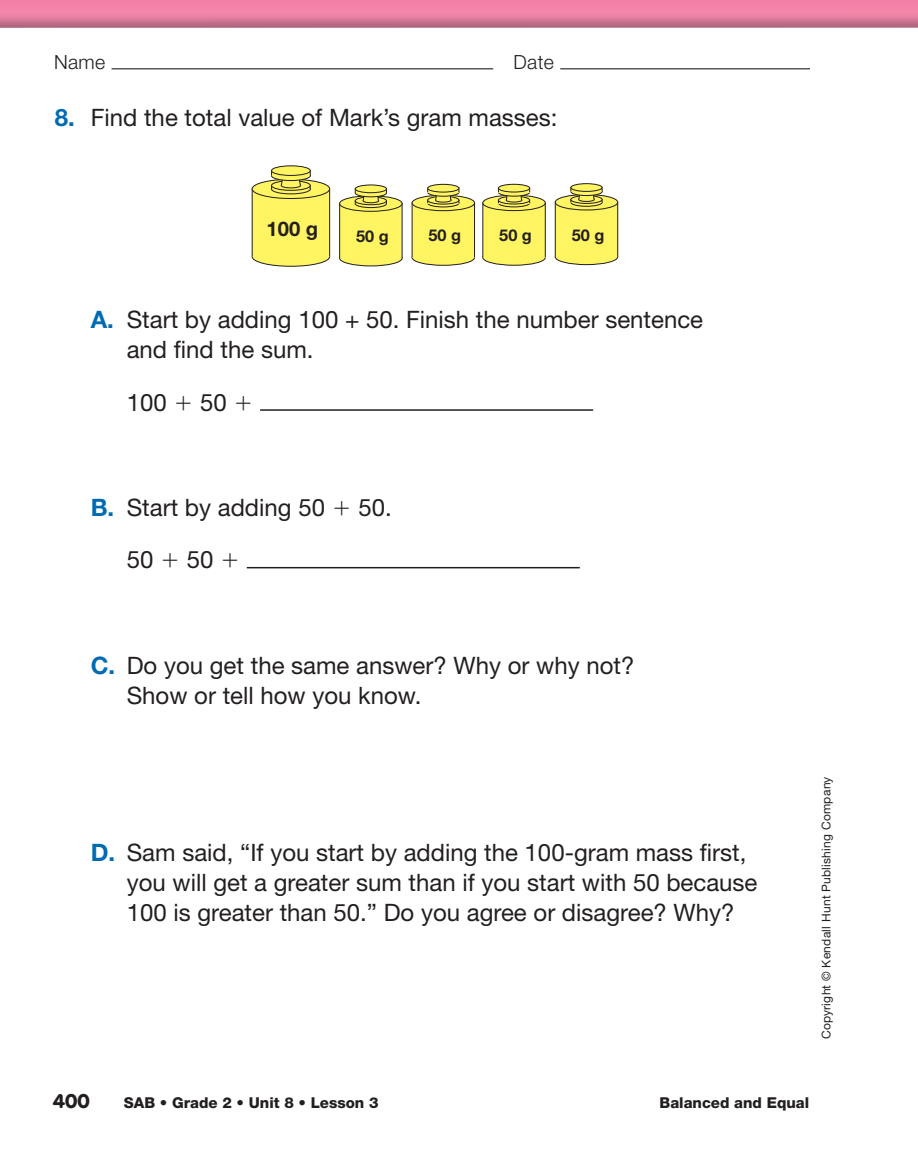
<style>
.page{position:relative;width:918px;height:1176px;background:#fff}
.page>*{position:absolute;margin:0;border:0;box-sizing:border-box;transform-origin:0 0}
.t1{font:24px/30px "Helvetica Neue";color:#231f20}
.t2{font:700 20.25px "Helvetica Neue";color:#231f20}
.t3{font:300 19.5px "Helvetica Neue";letter-spacing:.02em;color:#231f20}
.t4{font:900 19.5px "VAG Rounded Std";color:#231f20}
.t5{font:700 16.35px "Helvetica Neue";color:#231f20}
.t6{font:800 15px "Helvetica Neue";color:#231f20}
.t7{font:12px "Helvetica Neue";letter-spacing:.02em;color:#231f20}
.s1{font-weight:700;color:#006bb2}
.s2{font-family:"Mathematical Pi One"}
</style>
<div class="page">
<div style="left:0;top:0;width:918px;height:13px;background:#f282a7"></div>
<img style="left:0;top:13px;width:918px;height:15px">
<hr style="left:112px;top:68px;width:381px;height:1px;background:#231f20">
<hr style="left:560px;top:68px;width:250px;height:1px;background:#231f20">
<hr style="left:260px;top:409px;width:333px;height:1px;background:#231f20">
<hr style="left:247px;top:566px;width:333px;height:2px;background:#231f20">
<div style="left:340px;top:250px;width:62px;height:16px;background:#fff461;border-radius:50%"></div>
<div style="left:339px;top:250px;width:63px;height:16px;border:1px solid #231f20;border-radius:50%"></div>
<div style="left:340px;top:203px;width:62px;height:55px;background:#fff461"></div>
<div style="left:339px;top:203px;width:63px;height:55px;border:1px solid #231f20"></div>
<svg style="left:340px;top:196px;width:62px;height:15px"></svg>
<div style="left:339px;top:195px;width:63px;height:17px;border:1px solid #231f20;border-radius:50%"></div>
<svg style="left:355px;top:200px;width:31px;height:7px"></svg>
<div style="left:355px;top:199px;width:32px;height:9px;border:1px solid #231f20;border-radius:50%"></div>
<div style="left:355px;top:200px;width:32px;height:4px;border:1px solid #231f20"></div>
<svg style="left:355px;top:197px;width:31px;height:8px"></svg>
<div style="left:355px;top:196px;width:32px;height:9px;border:1px solid #231f20;border-radius:50%"></div>
<hr style="left:363px;top:199px;width:16px;height:4px;background:#413c28;border-radius:50%">
<div style="left:363px;top:198px;width:16px;height:5px;border:1px solid #231f20;border-radius:50%"></div>
<svg style="left:362px;top:196px;width:17px;height:5px"></svg>
<svg style="left:355px;top:189px;width:31px;height:8px"></svg>
<div style="left:355px;top:189px;width:32px;height:8px;border:1px solid #231f20;border-radius:50%"></div>
<div style="left:355px;top:188px;width:32px;height:5px;border:1px solid #231f20"></div>
<div style="left:355px;top:185px;width:31px;height:8px;background:#fff461;border-radius:50%"></div>
<div style="left:355px;top:184px;width:32px;height:9px;border:1px solid #231f20;border-radius:50%"></div>
<div style="left:252px;top:247px;width:78px;height:19px;background:#fff461;border-radius:50%"></div>
<div style="left:252px;top:246px;width:78px;height:20px;border:1px solid #231f20;border-radius:50%"></div>
<div style="left:252px;top:189px;width:78px;height:67px;background:#fff461"></div>
<div style="left:252px;top:188px;width:78px;height:69px;border:1px solid #231f20"></div>
<svg style="left:252px;top:179px;width:78px;height:19px"></svg>
<div style="left:252px;top:179px;width:78px;height:20px;border:1px solid #231f20;border-radius:50%"></div>
<svg style="left:272px;top:184px;width:38px;height:10px"></svg>
<div style="left:271px;top:184px;width:40px;height:10px;border:1px solid #231f20;border-radius:50%"></div>
<div style="left:271px;top:185px;width:39px;height:4px;border:1px solid #231f20"></div>
<svg style="left:272px;top:181px;width:38px;height:9px"></svg>
<div style="left:271px;top:180px;width:40px;height:11px;border:1px solid #231f20;border-radius:50%"></div>
<div style="left:281px;top:183px;width:20px;height:5px;border:1px solid #231f20;border-radius:50%"></div>
<svg style="left:281px;top:180px;width:20px;height:6px"></svg>
<div style="left:272px;top:171px;width:38px;height:9px;background:#fff461;border-radius:50%"></div>
<div style="left:271px;top:170px;width:40px;height:11px;border:1px solid #231f20;border-radius:50%"></div>
<div style="left:271px;top:170px;width:40px;height:6px;border:1px solid #231f20"></div>
<div style="left:272px;top:166px;width:38px;height:9px;background:#fff461;border-radius:50%"></div>
<div style="left:271px;top:165px;width:40px;height:11px;border:1px solid #231f20;border-radius:50%"></div>
<div style="left:412px;top:250px;width:63px;height:15px;background:#fff461;border-radius:50%"></div>
<div style="left:412px;top:249px;width:63px;height:16px;border:1px solid #231f20;border-radius:50%"></div>
<div style="left:412px;top:203px;width:63px;height:54px;background:#fff461"></div>
<div style="left:412px;top:202px;width:63px;height:56px;border:1px solid #231f20"></div>
<svg style="left:412px;top:195px;width:63px;height:16px"></svg>
<div style="left:412px;top:195px;width:63px;height:16px;border:1px solid #231f20;border-radius:50%"></div>
<svg style="left:428px;top:199px;width:31px;height:8px"></svg>
<div style="left:427px;top:199px;width:32px;height:8px;border:1px solid #231f20;border-radius:50%"></div>
<div style="left:428px;top:200px;width:31px;height:3px;border:1px solid #231f20"></div>
<svg style="left:428px;top:196px;width:31px;height:8px"></svg>
<div style="left:427px;top:196px;width:32px;height:8px;border:1px solid #231f20;border-radius:50%"></div>
<div style="left:435px;top:198px;width:16px;height:4px;border:1px solid #231f20;border-radius:50%"></div>
<svg style="left:435px;top:195px;width:17px;height:6px"></svg>
<svg style="left:428px;top:188px;width:31px;height:8px"></svg>
<div style="left:427px;top:188px;width:32px;height:8px;border:1px solid #231f20;border-radius:50%"></div>
<div style="left:428px;top:184px;width:31px;height:8px;background:#fff461;border-radius:50%"></div>
<div style="left:427px;top:184px;width:32px;height:8px;border:1px solid #231f20;border-radius:50%"></div>
<div style="left:483px;top:250px;width:62px;height:15px;background:#fff461;border-radius:50%"></div>
<div style="left:482px;top:249px;width:64px;height:16px;border:1px solid #231f20;border-radius:50%"></div>
<div style="left:483px;top:203px;width:62px;height:54px;background:#fff461"></div>
<div style="left:482px;top:202px;width:64px;height:56px;border:1px solid #231f20"></div>
<svg style="left:483px;top:195px;width:62px;height:15px"></svg>
<div style="left:482px;top:195px;width:64px;height:16px;border:1px solid #231f20;border-radius:50%"></div>
<svg style="left:498px;top:199px;width:32px;height:8px"></svg>
<div style="left:498px;top:199px;width:32px;height:8px;border:1px solid #231f20;border-radius:50%"></div>
<div style="left:498px;top:200px;width:32px;height:3px;border:1px solid #231f20"></div>
<svg style="left:498px;top:196px;width:32px;height:8px"></svg>
<div style="left:498px;top:196px;width:32px;height:8px;border:1px solid #231f20;border-radius:50%"></div>
<div style="left:506px;top:198px;width:16px;height:4px;border:1px solid #231f20;border-radius:50%"></div>
<svg style="left:505px;top:195px;width:18px;height:6px"></svg>
<svg style="left:498px;top:188px;width:32px;height:8px"></svg>
<div style="left:498px;top:188px;width:32px;height:8px;border:1px solid #231f20;border-radius:50%"></div>
<div style="left:498px;top:188px;width:32px;height:4px;border:1px solid #231f20"></div>
<div style="left:498px;top:184px;width:32px;height:8px;background:#fff461;border-radius:50%"></div>
<div style="left:498px;top:184px;width:32px;height:8px;border:1px solid #231f20;border-radius:50%"></div>
<div style="left:555px;top:249px;width:63px;height:15px;background:#fff461;border-radius:50%"></div>
<div style="left:555px;top:249px;width:63px;height:16px;border:1px solid #231f20;border-radius:50%"></div>
<div style="left:555px;top:202px;width:63px;height:55px;background:#fff461"></div>
<div style="left:555px;top:202px;width:63px;height:55px;border:1px solid #231f20"></div>
<svg style="left:555px;top:194px;width:63px;height:16px"></svg>
<div style="left:555px;top:194px;width:63px;height:16px;border:1px solid #231f20;border-radius:50%"></div>
<svg style="left:571px;top:198px;width:31px;height:8px"></svg>
<div style="left:571px;top:198px;width:31px;height:8px;border:1px solid #231f20;border-radius:50%"></div>
<div style="left:571px;top:199px;width:31px;height:4px;border:1px solid #231f20"></div>
<svg style="left:571px;top:196px;width:31px;height:7px"></svg>
<div style="left:571px;top:195px;width:31px;height:9px;border:1px solid #231f20;border-radius:50%"></div>
<div style="left:578px;top:197px;width:17px;height:5px;border:1px solid #231f20;border-radius:50%"></div>
<svg style="left:578px;top:195px;width:17px;height:5px"></svg>
<div style="left:571px;top:188px;width:31px;height:7px;background:#fff461;border-radius:50%"></div>
<div style="left:571px;top:187px;width:31px;height:9px;border:1px solid #231f20;border-radius:50%"></div>
<svg style="left:571px;top:187px;width:31px;height:5px"></svg>
<div style="left:571px;top:184px;width:31px;height:7px;background:#fff461;border-radius:50%"></div>
<div style="left:571px;top:183px;width:31px;height:9px;border:1px solid #231f20;border-radius:50%"></div>
<p class="t3" style="left:54px;top:55px;width:53px">Name</p>
<p class="t3" style="left:513px;top:55px;width:42px">Date</p>
<p class="t1" style="left:55px;top:104px;width:504px"><span class="s1">8.</span> Find the total value of Mark’s gram masses:</p>
<p class="t2" style="left:267px;top:222px;width:53px">100 g</p>
<p class="t5" style="left:356px;top:230px;width:34px">50 g</p>
<p class="t5" style="left:429px;top:229px;width:34px">50 g</p>
<p class="t5" style="left:499px;top:229px;width:34px">50 g</p>
<p class="t5" style="left:572px;top:229px;width:34px">50 g</p>
<p class="t1" style="left:127px;top:307px;width:578px;text-indent:-36px"><span class="s1">A.</span> Start by adding 100 + 50. Finish the number sentence and find the sum.</p>
<p class="t1" style="left:127px;top:389px;width:128px">100 <span class="s2">-</span> 50 <span class="s2">-</span></p>
<p class="t1" style="left:127px;top:483px;width:266px;line-height:52.5px;text-indent:-36px"><span class="s1">B.</span> Start by adding 50 <span class="s2">-</span> 50.<br>50 <span class="s2">-</span> 50 <span class="s2">-</span></p>
<p class="t1" style="left:127px;top:652px;width:509px;text-indent:-36px"><span class="s1">C.</span> Do you get the same answer? Why or why not?<br>Show or tell how you know.</p>
<p class="t1" style="left:127px;top:839px;width:632px;text-indent:-36px"><span class="s1">D.</span> Sam said, “If you start by adding the 100-gram mass first, you will get a greater sum than if you start with 50 because<br>100 is greater than 50.” Do you agree or disagree? Why?</p>
<p class="t7" style="left:822px;top:1039px;width:264px;rotate:-90deg">Copyright © Kendall Hunt Publishing Company</p>
<p class="t4" style="left:53px;top:1092px;width:38px">400</p>
<p class="t6" style="left:124px;top:1097px;width:256px">SAB • Grade 2 • Unit 8 • Lesson 3</p>
<p class="t6" style="left:660px;top:1097px;width:151px">Balanced and Equal</p>
</div>
